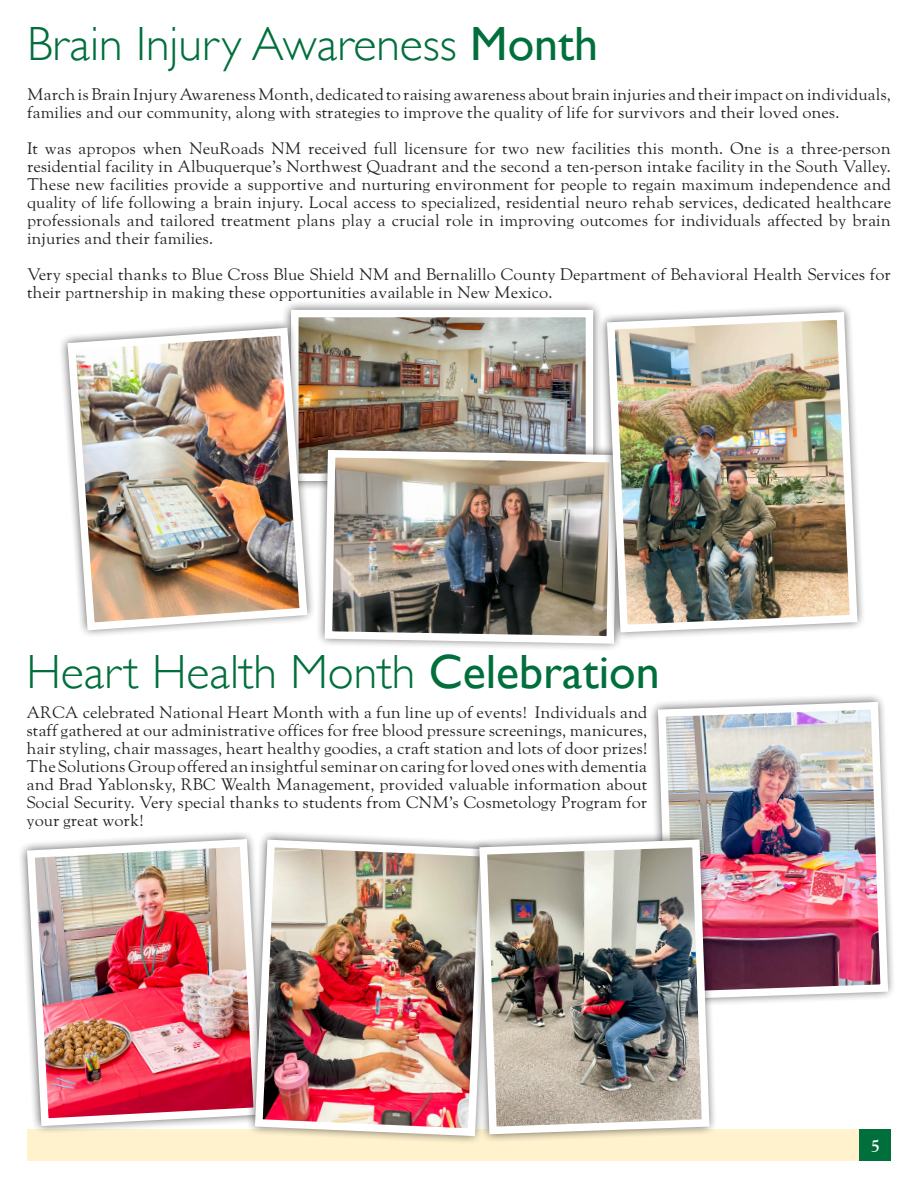
<style>
.page{position:relative;width:918px;height:1188px;background:#fff}
.page>*{position:absolute;margin:0;border:0;box-sizing:border-box;transform-origin:0 0}
.Body_Text{font:300 48px "Gill Sans";color:#006f3c}
.t1{font:700 18px "LTC Goudy Oldstyle Pro";color:#fff}
.Body_Text-2{font:16.5px/18px "LTC Goudy Oldstyle Pro";color:#231f20;text-align:justify}
.s1{font-weight:400}
</style>
<div class="page">
<div style="left:27px;top:1130px;width:864px;height:31px;background:#fff2cd"></div>
<div style="left:860px;top:1130px;width:31px;height:31px;background:#006f3c"></div>
<img style="left:23px;top:835px;width:222px;height:295px">
<img style="left:654px;top:698px;width:238px;height:305px">
<svg style="left:245px;top:833px;width:224px;height:309px"></svg>
<img style="left:251px;top:836px;width:218px;height:304px">
<img style="left:469px;top:829px;width:251px;height:313px">
<img style="left:476px;top:836px;width:237px;height:302px">
<div style="left:281px;top:300px;width:322px;height:191px;background:#231f20;opacity:.75"></div>
<img style="left:318px;top:319px;width:266px;height:121px">
<div style="left:291px;top:310px;width:302px;height:171px;border:8px solid #fff"></div>
<svg style="left:318px;top:440px;width:292px;height:209px"></svg>
<img style="left:321px;top:446px;width:298px;height:202px">
<svg style="left:597px;top:302px;width:266px;height:341px"></svg>
<img style="left:603px;top:308px;width:258px;height:328px">
<svg style="left:61px;top:317px;width:257px;height:318px"></svg>
<img style="left:63px;top:324px;width:248px;height:310px">
<p class="Body_Text" style="left:27px;top:7px;width:573px">Brain Injury Awareness <span class="s1">Month</span></p>
<p class="Body_Text-2" style="left:27px;top:85px;width:865px">March is Brain Injury Awareness Month, dedicated to raising awareness about brain injuries and their impact on individuals, families and our community, along with strategies to improve the quality of life for survivors and their loved ones.</p>
<p class="Body_Text-2" style="left:27px;top:139px;width:866px">It was apropos when NeuRoads NM received full licensure for two new facilities this month. One is a three-person residential facility in Albuquerque’s Northwest Quadrant and the second a ten-person intake facility in the South Valley.<br>These new facilities provide a supportive and nurturing environment for people to regain maximum independence and quality of life following a brain injury. Local access to specialized, residential neuro rehab services, dedicated healthcare professionals and tailored treatment plans play a crucial role in improving outcomes for individuals affected by brain injuries and their families.</p>
<p class="Body_Text-2" style="left:27px;top:265px;width:866px">Very special thanks to Blue Cross Blue Shield NM and Bernalillo County Department of Behavioral Health Services for their partnership in making these opportunities available in New Mexico.</p>
<p class="Body_Text" style="left:26px;top:634px;width:635px">Heart Health Month <span class="s1">Celebration</span></p>
<p class="Body_Text-2" style="left:26px;top:703px;width:622px">ARCA celebrated National Heart Month with a fun line up of events! Individuals and staff gathered at our administrative offices for free blood pressure screenings, manicures, hair styling, chair massages, heart healthy goodies, a craft station and lots of door prizes!<br>The Solutions Group offered an insightful seminar on caring for loved ones with dementia and Brad Yablonsky, RBC Wealth Management, provided valuable information about Social Security. Very special thanks to students from CNM’s Cosmetology Program for your great work!</p>
<p class="t1" style="left:871px;top:1135px;width:10px">5</p>
</div>
